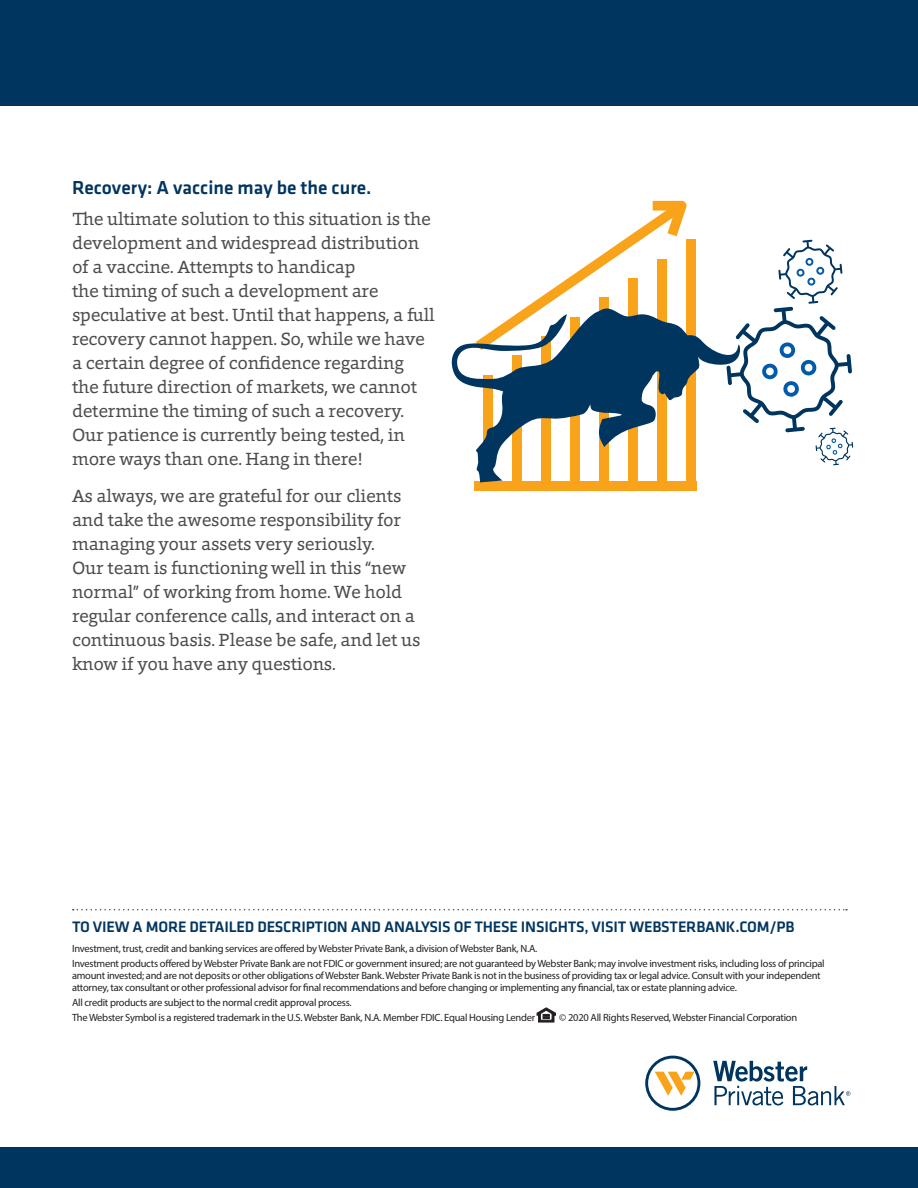
<style>
.page{position:relative;width:918px;height:1188px;background:#fff}
.page>*{position:absolute;margin:0;border:0;box-sizing:border-box;transform-origin:0 0}
.body_copy{font:500 19.5px "Klavika";color:#003560}
.body_copy-2{font:18px/24px "Foro";letter-spacing:-.015em;color:#4b4c4d}
.t1{font:500 15.75px "Klavika";letter-spacing:-.01em;color:#003560}
.t2{font:10.5px/12px "Myriad Pro";letter-spacing:-.025em;color:#231f20}
</style>
<div class="page">
<div style="left:0;top:0;width:918px;height:106px;background:#003560"></div>
<svg style="left:73px;top:909px;width:774px;height:1px"></svg>
<svg style="left:645px;top:1056px;width:55px;height:55px"></svg>
<svg style="left:713px;top:1061px;width:137px;height:44px"></svg>
<svg style="left:537px;top:1008px;width:19px;height:14px"></svg>
<div style="left:474px;top:481px;width:222px;height:10px;background:#f9a31b"></div>
<div style="left:687px;top:240px;width:9px;height:246px;background:#f9a31b"></div>
<svg style="left:529px;top:201px;width:158px;height:104px"></svg>
<div style="left:0;top:1148px;width:918px;height:40px;background:#003560"></div>
<svg style="left:451px;top:305px;width:275px;height:177px"></svg>
<svg style="left:726px;top:240px;width:127px;height:225px"></svg>
<p class="body_copy" style="left:72px;top:174px;width:301px">Recovery: A vaccine may be the cure.</p>
<p class="body_copy-2" style="left:72px;top:206px;width:364px">The ultimate solution to this situation is the development and widespread distribution of a vaccine. Attempts to handicap<br>the timing of such a development are speculative at best. Until that happens, a full recovery cannot happen. So, while we have a certain degree of confidence regarding the future direction of markets, we cannot determine the timing of such a recovery.<br>Our patience is currently being tested, in more ways than one. Hang in there!</p>
<p class="body_copy-2" style="left:72px;top:484px;width:350px">As always, we are grateful for our clients and take the awesome responsibility for managing your assets very seriously.<br>Our team is functioning well in this “new normal” of working from home. We hold regular conference calls, and interact on a continuous basis. Please be safe, and let us know if you have any questions.</p>
<p class="t1" style="left:72px;top:916px;width:724px">TO VIEW A MORE DETAILED DESCRIPTION AND ANALYSIS OF THESE INSIGHTS, VISIT WEBSTERBANK.COM/PB</p>
<p class="t2" style="left:72px;top:942px;width:467px">Investment, trust, credit and banking services are offered by Webster Private Bank, a division of Webster Bank, N.A.</p>
<p class="t2" style="left:72px;top:957px;width:754px">Investment products offered by Webster Private Bank are not FDIC or government insured; are not guaranteed by Webster Bank; may involve investment risks, including loss of principal amount invested; and are not deposits or other obligations of Webster Bank. Webster Private Bank is not in the business of providing tax or legal advice. Consult with your independent attorney, tax consultant or other professional advisor for final recommendations and before changing or implementing any financial, tax or estate planning advice.</p>
<p class="t2" style="left:72px;top:996px;width:281px">All credit products are subject to the normal credit approval process.</p>
<p class="t2" style="left:72px;top:1012px;width:465px">The Webster Symbol is a registered trademark in the U.S. Webster Bank, N.A. Member FDIC. Equal Housing Lender</p>
<p class="t2" style="left:559px;top:1012px;width:239px">© 2020 All Rights Reserved, Webster Financial Corporation</p>
</div>
